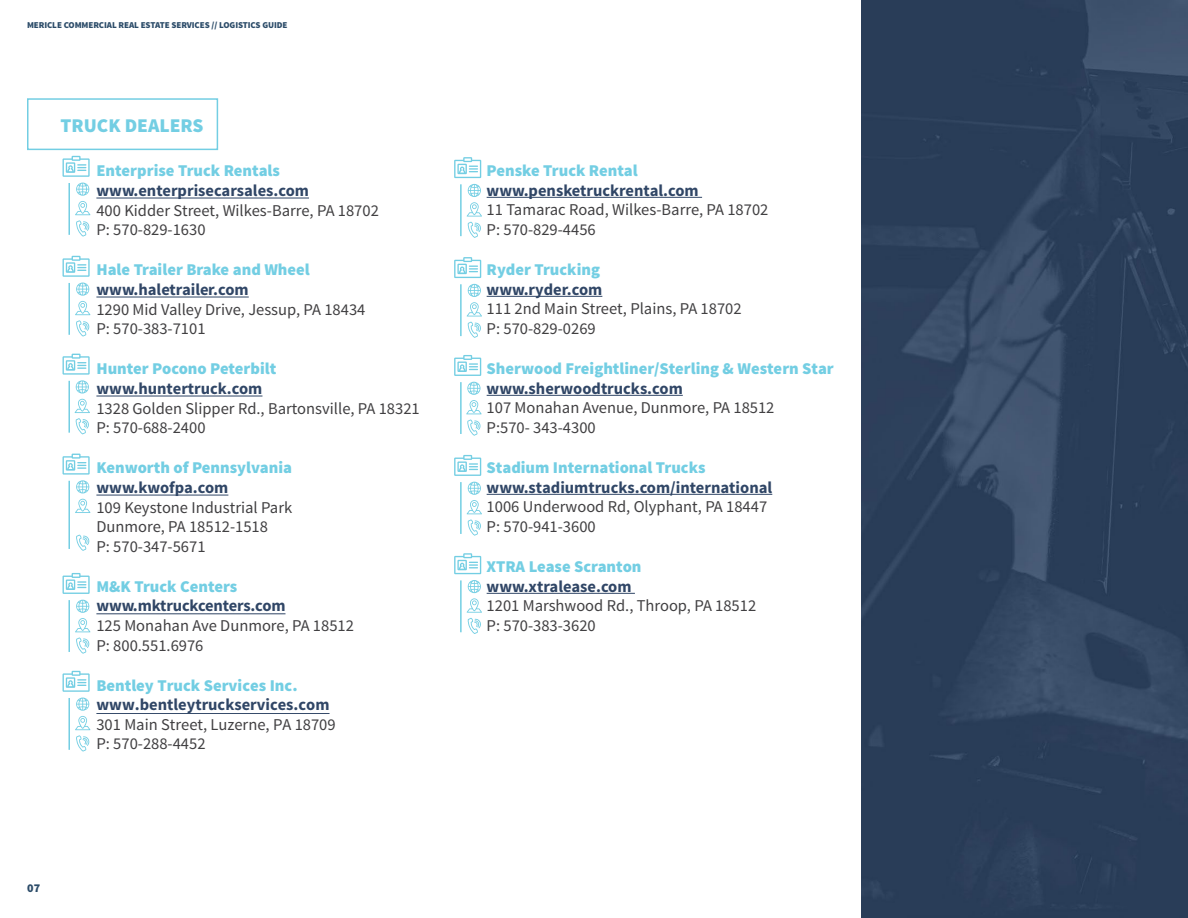
<style>
.page{position:relative;width:1188px;height:918px;background:#fff}
.page>*{position:absolute;margin:0;border:0;box-sizing:border-box;transform-origin:0 0}
.t1{font:900 19.5px "Source Sans Pro";color:#73cee3}
.t2{font:16.5px/19.6px "Source Sans Pro";color:#414042}
.t3{font:900 16.5px "Source Sans Pro";color:#73cee3}
.t4{font:700 16.5px "Source Sans Pro";color:#304666}
.t5{font:900 12px "Source Sans Pro";color:#2c4c69}
.t6{font:900 9px "Source Sans Pro";letter-spacing:-.01em;color:#2c4c69}
</style>
<div class="page">
<hr style="left:96px;top:713px;width:234px;height:1px;background:#304666">
<hr style="left:96px;top:613px;width:190px;height:1px;background:#304666">
<hr style="left:96px;top:495px;width:132px;height:1px;background:#304666">
<hr style="left:96px;top:396px;width:166px;height:1px;background:#304666">
<hr style="left:96px;top:297px;width:153px;height:1px;background:#304666">
<hr style="left:96px;top:198px;width:213px;height:1px;background:#304666">
<hr style="left:487px;top:197px;width:215px;height:1px;background:#304666">
<hr style="left:487px;top:296px;width:115px;height:1px;background:#304666">
<hr style="left:487px;top:395px;width:196px;height:1px;background:#304666">
<hr style="left:487px;top:494px;width:285px;height:1px;background:#304666">
<hr style="left:487px;top:593px;width:148px;height:1px;background:#304666">
<img style="left:862px;top:0;width:326px;height:918px">
<svg style="left:76px;top:535px;width:14px;height:16px"></svg>
<svg style="left:63px;top:156px;width:27px;height:21px"></svg>
<svg style="left:63px;top:671px;width:27px;height:21px"></svg>
<svg style="left:63px;top:256px;width:27px;height:21px"></svg>
<svg style="left:63px;top:573px;width:27px;height:21px"></svg>
<svg style="left:63px;top:454px;width:27px;height:39px"></svg>
<svg style="left:75px;top:183px;width:15px;height:54px"></svg>
<svg style="left:63px;top:354px;width:27px;height:80px"></svg>
<svg style="left:75px;top:698px;width:15px;height:54px"></svg>
<svg style="left:75px;top:283px;width:15px;height:54px"></svg>
<svg style="left:75px;top:600px;width:15px;height:54px"></svg>
<svg style="left:75px;top:499px;width:15px;height:14px"></svg>
<hr style="left:68px;top:183px;width:2px;height:52px;background:#73cee3">
<hr style="left:68px;top:381px;width:2px;height:52px;background:#73cee3">
<hr style="left:68px;top:698px;width:2px;height:52px;background:#73cee3">
<hr style="left:68px;top:283px;width:2px;height:52px;background:#73cee3">
<hr style="left:68px;top:600px;width:2px;height:52px;background:#73cee3">
<hr style="left:68px;top:481px;width:2px;height:68px;background:#73cee3">
<svg style="left:467px;top:420px;width:14px;height:16px"></svg>
<svg style="left:454px;top:157px;width:27px;height:21px"></svg>
<svg style="left:454px;top:355px;width:27px;height:21px"></svg>
<svg style="left:454px;top:257px;width:27px;height:21px"></svg>
<svg style="left:454px;top:553px;width:27px;height:21px"></svg>
<svg style="left:454px;top:455px;width:27px;height:21px"></svg>
<svg style="left:467px;top:184px;width:15px;height:54px"></svg>
<svg style="left:466px;top:382px;width:16px;height:32px"></svg>
<svg style="left:467px;top:284px;width:15px;height:54px"></svg>
<svg style="left:467px;top:580px;width:15px;height:54px"></svg>
<svg style="left:467px;top:482px;width:15px;height:54px"></svg>
<hr style="left:460px;top:184px;width:2px;height:52px;background:#73cee3">
<hr style="left:460px;top:382px;width:2px;height:52px;background:#73cee3">
<hr style="left:460px;top:284px;width:2px;height:52px;background:#73cee3">
<hr style="left:460px;top:580px;width:2px;height:52px;background:#73cee3">
<hr style="left:460px;top:482px;width:2px;height:52px;background:#73cee3">
<div style="left:27px;top:98px;width:191px;height:52px;border:2px solid #73cee3"></div>
<p class="t6" style="left:27px;top:19px;width:262px">MERICLE COMMERCIAL REAL ESTATE SERVICES // LOGISTICS GUIDE</p>
<p class="t1" style="left:61px;top:113px;width:145px">TRUCK DEALERS</p>
<p class="t3" style="left:96px;top:160px;width:185px">Enterprise Truck Rentals</p>
<p class="t4" style="left:96px;top:180px;width:214px">www.enterprisecarsales.com</p>
<p class="t2" style="left:96px;top:201px;width:284px">400 Kidder Street, Wilkes-Barre, PA 18702<br>P: 570-829-1630</p>
<p class="t3" style="left:96px;top:259px;width:215px">Hale Trailer Brake and Wheel</p>
<p class="t4" style="left:96px;top:279px;width:154px">www.haletrailer.com</p>
<p class="t2" style="left:96px;top:300px;width:271px">1290 Mid Valley Drive, Jessup, PA 18434<br>P: 570-383-7101</p>
<p class="t3" style="left:96px;top:358px;width:181px">Hunter Pocono Peterbilt</p>
<p class="t4" style="left:96px;top:378px;width:168px">www.huntertruck.com</p>
<p class="t2" style="left:96px;top:399px;width:325px">1328 Golden Slipper Rd., Bartonsville, PA 18321<br>P: 570-688-2400</p>
<p class="t3" style="left:96px;top:457px;width:197px">Kenworth of Pennsylvania</p>
<p class="t4" style="left:96px;top:477px;width:133px">www.kwofpa.com</p>
<p class="t2" style="left:96px;top:498px;width:197px">109 Keystone Industrial Park<br>Dunmore, PA 18512-1518<br>P: 570-347-5671</p>
<p class="t3" style="left:96px;top:575px;width:142px">M&amp;K Truck Centers</p>
<p class="t4" style="left:96px;top:595px;width:191px">www.mktruckcenters.com</p>
<p class="t2" style="left:96px;top:616px;width:259px">125 Monahan Ave Dunmore, PA 18512<br>P: 800.551.6976</p>
<p class="t3" style="left:96px;top:674px;width:203px">Bentley Truck Services Inc.</p>
<p class="t4" style="left:96px;top:694px;width:235px">www.bentleytruckservices.com</p>
<p class="t2" style="left:96px;top:715px;width:241px">301 Main Street, Luzerne, PA 18709<br>P: 570-288-4452</p>
<p class="t5" style="left:27px;top:880px;width:14px">07</p>
<p class="t3" style="left:487px;top:160px;width:153px">Penske Truck Rental</p>
<p class="t4" style="left:487px;top:180px;width:214px">www.pensketruckrental.com</p>
<p class="t2" style="left:487px;top:200px;width:283px">11 Tamarac Road, Wilkes-Barre, PA 18702<br>P: 570-829-4456</p>
<p class="t3" style="left:487px;top:259px;width:115px">Ryder Trucking</p>
<p class="t4" style="left:487px;top:279px;width:117px">www.ryder.com</p>
<p class="t2" style="left:487px;top:299px;width:257px">111 2nd Main Street, Plains, PA 18702<br>P: 570-829-0269</p>
<p class="t3" style="left:487px;top:358px;width:349px">Sherwood Freightliner/Sterling &amp; Western Star</p>
<p class="t4" style="left:487px;top:378px;width:198px">www.sherwoodtrucks.com</p>
<p class="t2" style="left:487px;top:398px;width:289px">107 Monahan Avenue, Dunmore, PA 18512<br>P:570- 343-4300</p>
<p class="t3" style="left:487px;top:457px;width:220px">Stadium International Trucks</p>
<p class="t4" style="left:487px;top:477px;width:287px">www.stadiumtrucks.com/international</p>
<p class="t2" style="left:487px;top:497px;width:282px">1006 Underwood Rd, Olyphant, PA 18447<br>P: 570-941-3600</p>
<p class="t3" style="left:487px;top:556px;width:156px">XTRA Lease Scranton</p>
<p class="t4" style="left:487px;top:576px;width:146px">www.xtralease.com</p>
<p class="t2" style="left:487px;top:596px;width:271px">1201 Marshwood Rd., Throop, PA 18512<br>P: 570-383-3620</p>
</div>
